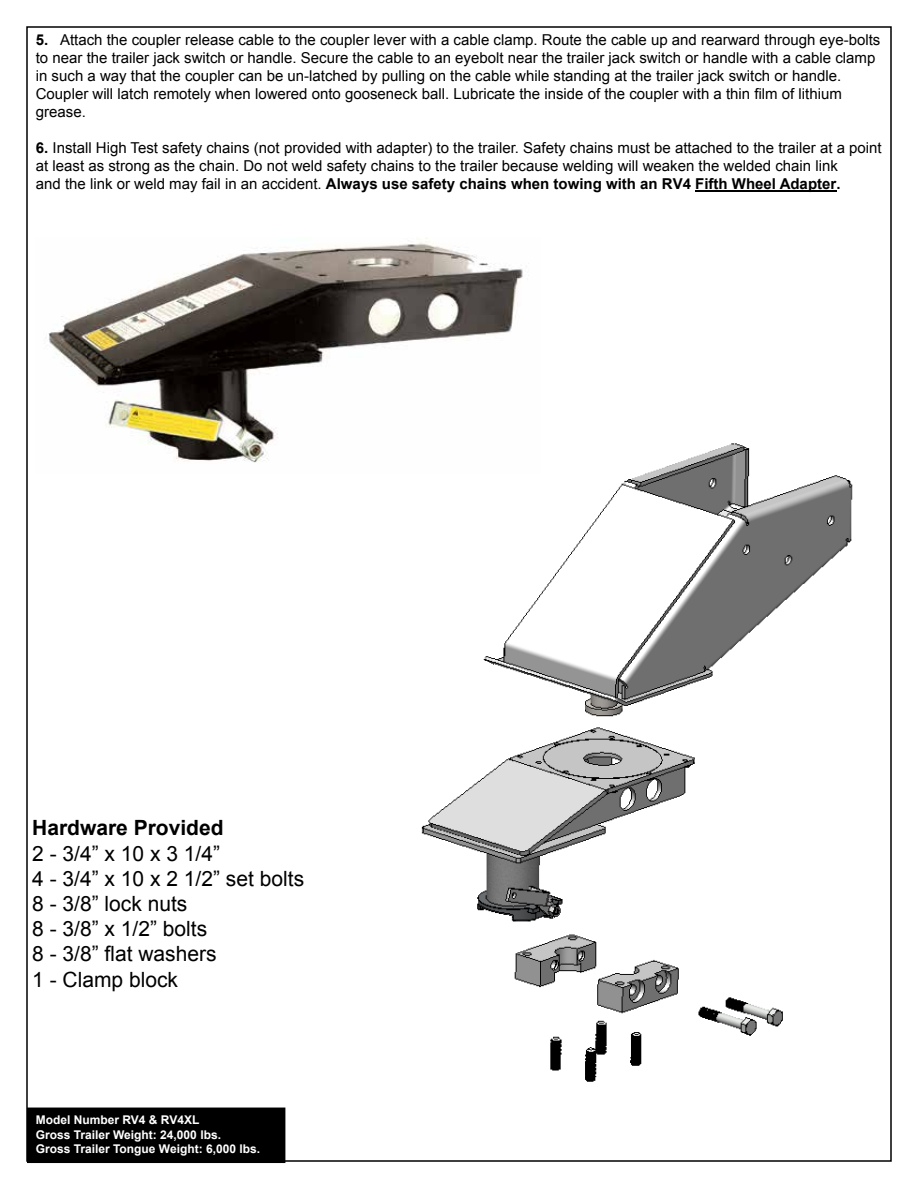
<style>
.page{position:relative;width:918px;height:1188px;background:#fff}
.page>*{position:absolute;margin:0;border:0;box-sizing:border-box;transform-origin:0 0}
.t1{font:21px/25.2px "Arial";color:#000}
.t2{font:700 21px "Arial";color:#000}
.t3{font:15px/18px "Arial";color:#000}
.t4{font:700 12px/14.4px "Arial";color:#fff}
.s1{font-weight:700}
</style>
<div class="page">
<img style="left:421px;top:443px;width:432px;height:639px">
<img style="left:45px;top:238px;width:495px;height:235px">
<div style="left:28px;top:1108px;width:257px;height:54px;background:#000"></div>
<div style="left:27px;top:1108px;width:258px;height:55px;border:2px solid #000"></div>
<hr style="left:695px;top:190px;width:141px;height:2px;background:#000">
<p class="t3" style="left:36px;top:31px;width:846px"><span class="s1">5.</span> Attach the coupler release cable to the coupler lever with a cable clamp. Route the cable up and rearward through eye-bolts to near the trailer jack switch or handle. Secure the cable to an eyebolt near the trailer jack switch or handle with a cable clamp in such a way that the coupler can be un-latched by pulling on the cable while standing at the trailer jack switch or handle.<br>Coupler will latch remotely when lowered onto gooseneck ball. Lubricate the inside of the coupler with a thin film of lithium grease.</p>
<p class="t3" style="left:36px;top:139px;width:848px"><span class="s1">6.</span> Install High Test safety chains (not provided with adapter) to the trailer. Safety chains must be attached to the trailer at a point at least as strong as the chain. Do not weld safety chains to the trailer because welding will weaken the welded chain link<br>and the link or weld may fail in an accident. <span class="s1">Always use safety chains when towing with an RV4 Fifth Wheel Adapter.</span></p>
<h1 class="t2" style="left:32px;top:814px;width:193px">Hardware Provided</h1>
<h1 class="t1" style="left:32px;top:841px;width:273px">2 - 3/4” x 10 x 3 1/4”<br>4 - 3/4” x 10 x 2 1/2” set bolts<br>8 - 3/8” lock nuts<br>8 - 3/8” x 1/2” bolts<br>8 - 3/8” flat washers<br>1 - Clamp block</h1>
<p class="t4" style="left:36px;top:1113px;width:226px">Model Number RV4 &amp; RV4XL<br>Gross Trailer Weight: 24,000 lbs.<br>Gross Trailer Tongue Weight: 6,000 lbs.</p>
</div>
